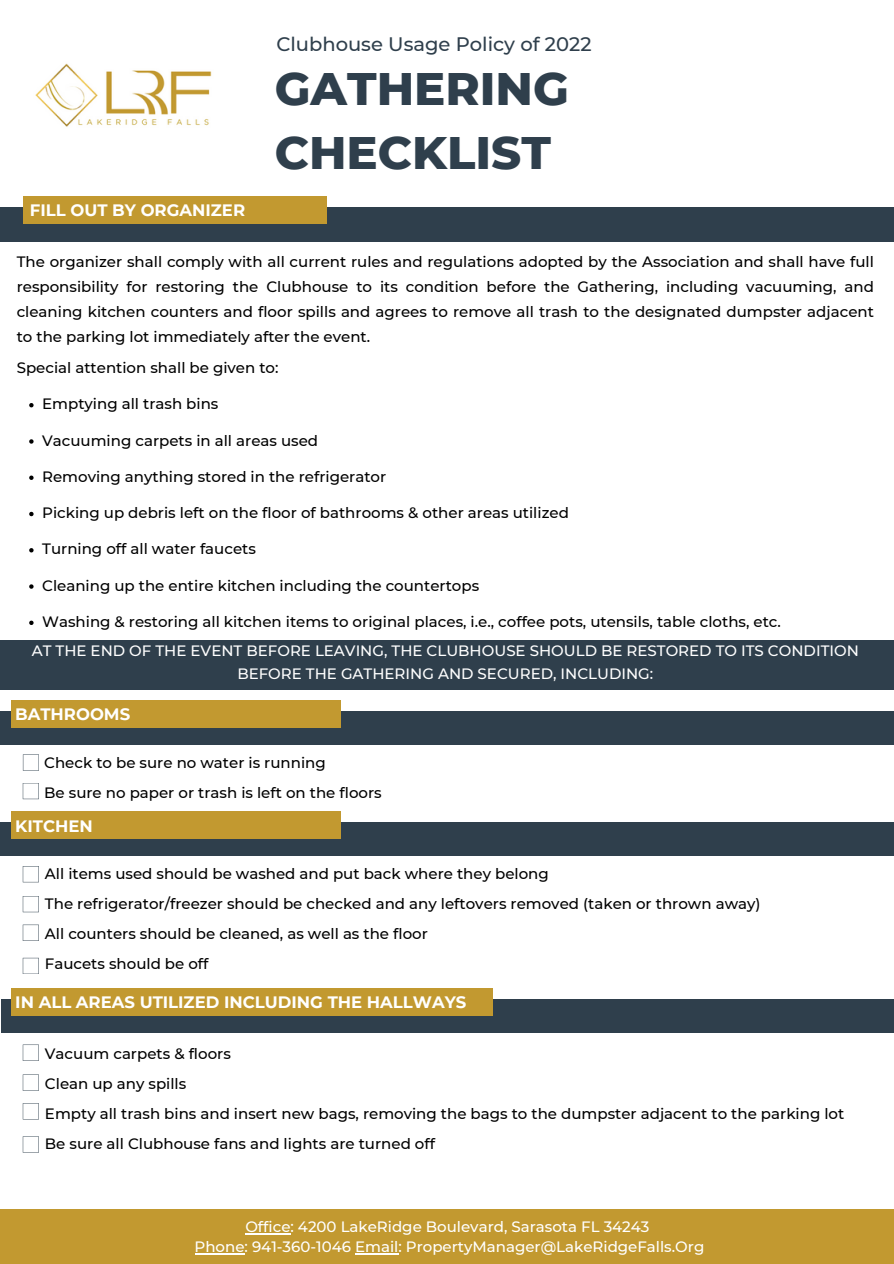
<style>
.page{position:relative;width:894px;height:1264px;background:#fff}
.page>*{position:absolute;margin:0;border:0;box-sizing:border-box;transform-origin:0 0}
.t1{font:800 46.5px/64.2px "Montserrat";color:#2f3f4c}
.t2{font:500 19.5px "Montserrat";color:#2f3f4c}
.t3{font:700 16.5px "Montserrat";color:#fff}
.t4{font:500 15px/30px "Montserrat";color:#000}
.t5{font:500 15px/20.2px "Montserrat";color:#fff;text-align:center}
</style>
<div class="page">
<img style="left:35px;top:63px;width:177px;height:64px">
<div style="left:0;top:1208px;width:893px;height:55px;background:#c29930"></div>
<hr style="left:245px;top:1232px;width:45px;height:2px;background:#fff">
<hr style="left:194px;top:1253px;width:50px;height:1px;background:#fff">
<hr style="left:355px;top:1253px;width:43px;height:1px;background:#fff">
<div style="left:0;top:640px;width:893px;height:50px;background:#2f3f4c"></div>
<div style="left:0;top:711px;width:893px;height:33px;background:#2f3f4c"></div>
<div style="left:11px;top:700px;width:329px;height:28px;background:#c29930"></div>
<svg style="left:29px;top:403px;width:5px;height:4px"></svg>
<svg style="left:29px;top:439px;width:5px;height:4px"></svg>
<svg style="left:29px;top:475px;width:5px;height:5px"></svg>
<svg style="left:29px;top:512px;width:5px;height:4px"></svg>
<svg style="left:29px;top:548px;width:5px;height:4px"></svg>
<svg style="left:29px;top:584px;width:5px;height:4px"></svg>
<svg style="left:29px;top:620px;width:5px;height:5px"></svg>
<div style="left:0;top:207px;width:893px;height:34px;background:#2f3f4c"></div>
<div style="left:23px;top:196px;width:303px;height:28px;background:#c29930"></div>
<div style="left:1px;top:998px;width:892px;height:34px;background:#2f3f4c"></div>
<div style="left:11px;top:987px;width:482px;height:28px;background:#c29930"></div>
<svg style="left:23px;top:783px;width:16px;height:16px"></svg>
<svg style="left:23px;top:754px;width:16px;height:16px"></svg>
<div style="left:0;top:822px;width:893px;height:33px;background:#2f3f4c"></div>
<div style="left:11px;top:811px;width:329px;height:28px;background:#c29930"></div>
<svg style="left:23px;top:896px;width:16px;height:16px"></svg>
<svg style="left:23px;top:924px;width:16px;height:16px"></svg>
<svg style="left:23px;top:957px;width:16px;height:17px"></svg>
<svg style="left:23px;top:866px;width:16px;height:16px"></svg>
<svg style="left:23px;top:1074px;width:16px;height:16px"></svg>
<svg style="left:23px;top:1103px;width:16px;height:16px"></svg>
<svg style="left:23px;top:1136px;width:16px;height:16px"></svg>
<svg style="left:23px;top:1044px;width:16px;height:16px"></svg>
<p class="t2" style="left:276px;top:33px;width:316px">Clubhouse Usage Policy of 2022</p>
<h3 class="t3" style="left:30px;top:200px;width:217px">FILL OUT BY ORGANIZER</h3>
<h2 class="t1" style="left:274px;top:56px;width:296px">GATHERING<br>CHECKLIST</h2>
<p class="t4" style="left:17px;top:249px;width:858px;line-height:25px;text-align:justify">The organizer shall comply with all current rules and regulations adopted by the Association and shall have full responsibility for restoring the Clubhouse to its condition before the Gathering, including vacuuming, and cleaning kitchen counters and floor spills and agrees to remove all trash to the designated dumpster adjacent to the parking lot immediately after the event.</p>
<p class="t4" style="left:17px;top:352px;width:263px">Special attention shall be given to:</p>
<p class="t4" style="left:42px;top:389px;width:178px">Emptying all trash bins</p>
<p class="t4" style="left:42px;top:425px;width:277px">Vacuuming carpets in all areas used</p>
<p class="t4" style="left:42px;top:461px;width:345px">Removing anything stored in the refrigerator</p>
<p class="t4" style="left:42px;top:497px;width:528px">Picking up debris left on the floor of bathrooms &amp; other areas utilized</p>
<p class="t4" style="left:42px;top:534px;width:215px">Turning off all water faucets</p>
<p class="t4" style="left:42px;top:570px;width:438px">Cleaning up the entire kitchen including the countertops</p>
<p class="t4" style="left:42px;top:606px;width:740px">Washing &amp; restoring all kitchen items to original places, i.e., coffee pots, utensils, table cloths, etc.</p>
<p class="t5" style="left:32px;top:639px;width:828px;line-height:22.5px">AT THE END OF THE EVENT BEFORE LEAVING, THE CLUBHOUSE SHOULD BE RESTORED TO ITS CONDITION<br>BEFORE THE GATHERING AND SECURED, INCLUDING:</p>
<h3 class="t3" style="left:15px;top:704px;width:116px">BATHROOMS</h3>
<p class="t4" style="left:44px;top:747px;width:339px">Check to be sure no water is running<br>Be sure no paper or trash is left on the floors</p>
<h3 class="t3" style="left:15px;top:815px;width:79px">KITCHEN</h3>
<p class="t4" style="left:45px;top:858px;width:717px">All items used should be washed and put back where they belong<br>The refrigerator/freezer should be checked and any leftovers removed (taken or thrown away)<br>All counters should be cleaned, as well as the floor<br>Faucets should be off</p>
<h3 class="t3" style="left:15px;top:991px;width:452px">IN ALL AREAS UTILIZED INCLUDING THE HALLWAYS</h3>
<p class="t4" style="left:45px;top:1038px;width:800px">Vacuum carpets &amp; floors<br>Clean up any spills<br>Empty all trash bins and insert new bags, removing the bags to the dumpster adjacent to the parking lot Be sure all Clubhouse fans and lights are turned off</p>
<h1 class="t5" style="left:194px;top:1216px;width:511px">Office: 4200 LakeRidge Boulevard, Sarasota FL 34243<br>Phone: 941-360-1046 Email: PropertyManager@LakeRidgeFalls.Org</h1>
</div>
